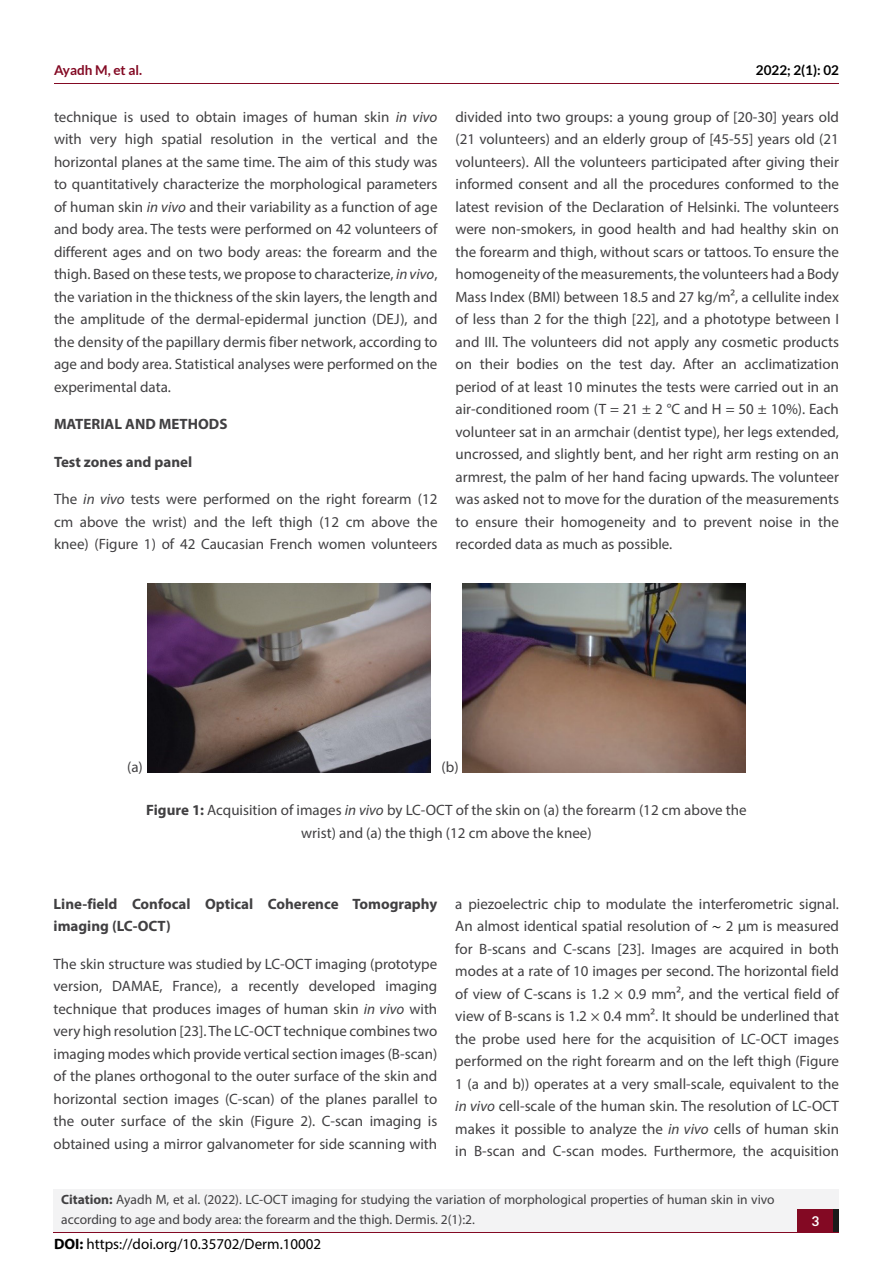
<style>
.page{position:relative;width:893px;height:1263px;background:#fff}
.page>*{position:absolute;margin:0;border:0;box-sizing:border-box;transform-origin:0 0}
.t1{font:15px/22.5px "Myriad Pro";color:#414042;text-align:justify}
.t2{font:700 15px/22.5px "Myriad Pro";color:#414042}
.t3{font:15px "Myriad Pro";color:#000}
.t4{font:13.5px/20.2px "Myriad Pro";color:#414042}
.t5{font:700 13.5px "Lato";color:#830923}
.t6{font:700 13.5px "Lato";color:#000}
.t7{font:700 13.5px "Lato";color:#fff}
.s1{font-style:italic}
.s2{font-weight:700}
.s3{font-family:"Cambria Math";font-size:13.5px;color:#000}
</style>
<div class="page">
<hr style="left:54px;top:84px;width:785px;height:1px;background:#830923">
<div style="left:54px;top:1211px;width:785px;height:22px;background:#f3f3f4"></div>
<div style="left:54px;top:1188px;width:785px;height:43px;background:#f3f3f4"></div>
<div style="left:798px;top:1209px;width:41px;height:22px;background:#1b1b1b"></div>
<div style="left:798px;top:1209px;width:35px;height:22px;background:#830923"></div>
<img style="left:148px;top:584px;width:283px;height:189px">
<img style="left:462px;top:584px;width:283px;height:188px">
<p class="t5" style="left:54px;top:62px;width:90px">Ayadh M, et al.</p>
<p class="t6" style="left:756px;top:62px;width:85px">2022; 2(1): 02</p>
<p class="t1" style="left:54px;top:105px;width:385px">technique is used to obtain images of human skin <span class="s1">in vivo </span>with very high spatial resolution in the vertical and the horizontal planes at the same time. The aim of this study was to quantitatively characterize the morphological parameters of human skin <span class="s1">in vivo</span> and their variability as a function of age and body area. The tests were performed on 42 volunteers of different ages and on two body areas: the forearm and the thigh. Based on these tests, we propose to characterize, <span class="s1">in vivo</span>, the variation in the thickness of the skin layers, the length and the amplitude of the dermal-epidermal junction (DEJ), and the density of the papillary dermis fiber network, according to age and body area. Statistical analyses were performed on the experimental data.</p>
<p class="t2" style="left:54px;top:413px;width:175px">MATERIAL AND METHODS</p>
<p class="t2" style="left:54px;top:450px;width:140px">Test zones and panel</p>
<p class="t1" style="left:54px;top:488px;width:385px">The <span class="s1">in vivo</span> tests were performed on the right forearm (12 cm above the wrist) and the left thigh (12 cm above the knee) (Figure 1) of 42 Caucasian French women volunteers</p>
<p class="t1" style="left:455px;top:105px;width:385px">divided into two groups: a young group of [20-30] years old (21 volunteers) and an elderly group of [45-55] years old (21 volunteers). All the volunteers participated after giving their informed consent and all the procedures conformed to the latest revision of the Declaration of Helsinki. The volunteers were non-smokers, in good health and had healthy skin on the forearm and thigh, without scars or tattoos. To ensure the homogeneity of the measurements, the volunteers had a Body Mass Index (BMI) between 18.5 and 27 kg/m², a cellulite index of less than 2 for the thigh [22], and a phototype between I and III. The volunteers did not apply any cosmetic products on their bodies on the test day. After an acclimatization period of at least 10 minutes the tests were carried out in an air-conditioned room (T = 21 ± 2 °C and H = 50 ± 10%). Each volunteer sat in an armchair (dentist type), her legs extended, uncrossed, and slightly bent, and her right arm resting on an armrest, the palm of her hand facing upwards. The volunteer was asked not to move for the duration of the measurements to ensure their homogeneity and to prevent noise in the recorded data as much as possible.</p>
<p class="t1" style="left:127px;top:756px;width:17px">(a)</p>
<p class="t1" style="left:442px;top:756px;width:19px">(b)</p>
<p class="t1" style="left:146px;top:799px;width:602px;text-align:center"><span class="s2">Figure 1:</span> Acquisition of images <span class="s1">in vivo</span> by LC-OCT of the skin on (a) the forearm (12 cm above the wrist) and (a) the thigh (12 cm above the knee)</p>
<p class="t2" style="left:54px;top:892px;width:385px">Line-field Confocal Optical Coherence Tomography imaging (LC-OCT)</p>
<p class="t1" style="left:54px;top:952px;width:385px">The skin structure was studied by LC-OCT imaging (prototype version, DAMAE, France), a recently developed imaging technique that produces images of human skin <span class="s1">in vivo</span> with very high resolution [23]. The LC-OCT technique combines two imaging modes which provide vertical section images (B-scan) of the planes orthogonal to the outer surface of the skin and horizontal section images (C-scan) of the planes parallel to the outer surface of the skin (Figure 2). C-scan imaging is obtained using a mirror galvanometer for side scanning with</p>
<p class="t1" style="left:455px;top:892px;width:385px">a piezoelectric chip to modulate the interferometric signal.<br>An almost identical spatial resolution of <span class="s3">∼</span> 2 µm is measured for B-scans and C-scans [23]. Images are acquired in both modes at a rate of 10 images per second. The horizontal field of view of C-scans is 1.2 × 0.9 mm², and the vertical field of view of B-scans is 1.2 × 0.4 mm². It should be underlined that the probe used here for the acquisition of LC-OCT images performed on the right forearm and on the left thigh (Figure 1 (a and b)) operates at a very small-scale, equivalent to the <span class="s1">in vivo</span> cell-scale of the human skin. The resolution of LC-OCT makes it possible to analyze the <span class="s1">in vivo</span> cells of human skin in B-scan and C-scan modes. Furthermore, the acquisition</p>
<p class="t4" style="left:61px;top:1189px;width:715px"><span class="s2">Citation:</span> Ayadh M, et al. (2022). LC-OCT imaging for studying the variation of morphological properties of human skin in vivo according to age and body area: the forearm and the thigh. Dermis. 2(1):2.</p>
<p class="t3" style="left:54px;top:1235px;width:269px"><span class="s2">DOI:</span> https://doi.org/10.35702/Derm.10002</p>
<p class="t7" style="left:811px;top:1213px;width:9px">3</p>
</div>
